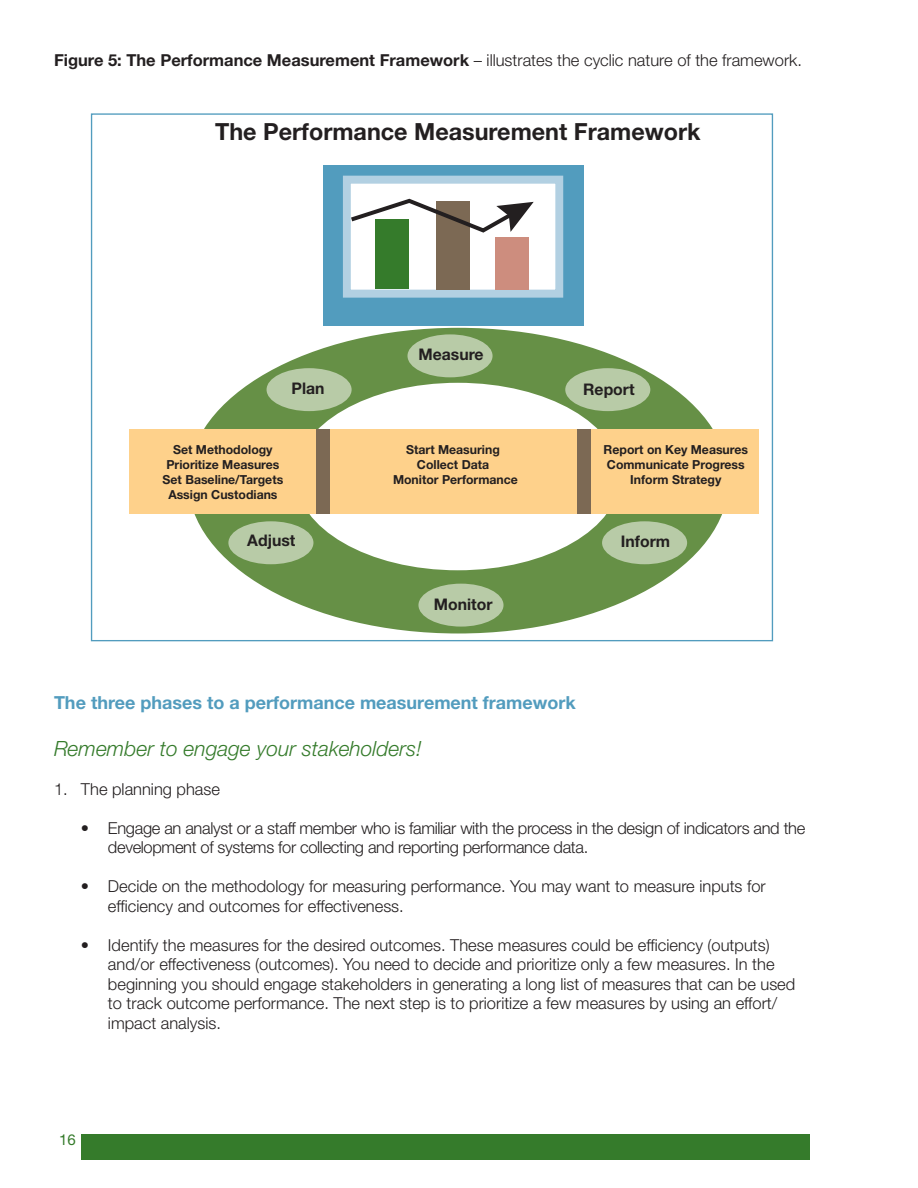
<style>
.page{position:relative;width:918px;height:1188px;background:#fff}
.page>*{position:absolute;margin:0;border:0;box-sizing:border-box;transform-origin:0 0}
.t1{font:700 23.7px "Helvetica Neue LT Std";color:#231f20}
.Quotes{font:italic 300 21px "Helvetica Neue LT Std";color:#357b2b}
.Heading_3{font:700 18px "Helvetica Neue LT Std";color:#529cbe}
.Body_text{font:300 16.5px/19.5px "Helvetica Neue LT Std";color:#231f20}
.Body_text-2{font:300 16.5px/19.5px "Helvetica Neue LT Std";letter-spacing:-.02em;color:#231f20}
.Body_text-3{font:700 16.5px "Helvetica Neue LT Std";color:#231f20}
.t2{font:700 16.05px "Helvetica Neue LT Std";color:#231f20}
.t3{font:15px "Helvetica Neue LT Std";color:#357b2b}
.t4{font:700 12.45px/15px "Helvetica Neue LT Std";color:#231f20;text-align:center}
.s1{font-weight:300}
</style>
<div class="page">
<div style="left:81px;top:1135px;width:729px;height:25px;background:#357b2b"></div>
<div style="left:188px;top:328px;width:541px;height:306px;background:#669046;border-radius:50%"></div>
<div style="left:296px;top:383px;width:324px;height:187px;background:#fff;border-radius:50%"></div>
<div style="left:323px;top:165px;width:261px;height:161px;background:#529cbe"></div>
<div style="left:347px;top:180px;width:212px;height:114px;background:#fff"></div>
<div style="left:343px;top:176px;width:220px;height:122px;border:8px solid #b2d0e2"></div>
<div style="left:376px;top:219px;width:33px;height:70px;background:#357b2b"></div>
<div style="left:437px;top:201px;width:33px;height:88px;background:#7c6954"></div>
<div style="left:495px;top:237px;width:34px;height:52px;background:#cd8d7e"></div>
<svg style="left:347px;top:197px;width:187px;height:38px"></svg>
<div style="left:129px;top:429px;width:630px;height:84px;background:#fed18b"></div>
<div style="left:316px;top:429px;width:14px;height:84px;background:#7c6954"></div>
<div style="left:577px;top:429px;width:13px;height:84px;background:#7c6954"></div>
<div style="left:267px;top:368px;width:85px;height:43px;background:#b8cba7;border-radius:50%"></div>
<div style="left:408px;top:334px;width:85px;height:43px;background:#b8cba7;border-radius:50%"></div>
<div style="left:565px;top:368px;width:85px;height:43px;background:#b8cba7;border-radius:50%"></div>
<div style="left:228px;top:521px;width:85px;height:43px;background:#b8cba7;border-radius:50%"></div>
<div style="left:418px;top:584px;width:86px;height:43px;background:#b8cba7;border-radius:50%"></div>
<div style="left:602px;top:521px;width:85px;height:43px;background:#b8cba7;border-radius:50%"></div>
<p class="Body_text-3" style="left:54px;top:50px;width:750px">Figure 5: The Performance Measurement Framework <span class="s1">– illustrates the cyclic nature of the framework.</span></p>
<p class="t1" style="left:215px;top:117px;width:487px">The Performance Measurement Framework</p>
<p class="t2" style="left:292px;top:378px;width:34px">Plan</p>
<p class="t2" style="left:418px;top:345px;width:67px">Measure</p>
<p class="t2" style="left:583px;top:379px;width:53px">Report</p>
<p class="t4" style="left:163px;top:441px;width:122px">Set Methodology<br>Prioritize Measures<br>Set Baseline/Targets<br>Assign Custodians</p>
<p class="t4" style="left:393px;top:441px;width:126px">Start Measuring<br>Collect Data<br>Monitor Performance</p>
<p class="t4" style="left:604px;top:441px;width:146px">Report on Key Measures<br>Communicate Progress<br>Inform Strategy</p>
<p class="t2" style="left:247px;top:531px;width:50px">Adjust</p>
<p class="t2" style="left:434px;top:595px;width:60px">Monitor</p>
<p class="t2" style="left:621px;top:532px;width:51px">Inform</p>
<p class="Heading_3" style="left:54px;top:691px;width:523px">The three phases to a performance measurement framework</p>
<p class="Quotes" style="left:54px;top:736px;width:370px">Remember to engage your stakeholders!</p>
<p class="Body_text" style="left:54px;top:779px;width:168px">1. The planning phase</p>
<p class="Body_text-2" style="left:108px;top:818px;width:699px;text-indent:-27px">• Engage an analyst or a staff member who is familiar with the process in the design of indicators and the development of systems for collecting and reporting performance data.</p>
<p class="Body_text" style="left:108px;top:876px;width:659px;text-indent:-27px">• Decide on the methodology for measuring performance. You may want to measure inputs for efficiency and outcomes for effectiveness.</p>
<p class="Body_text" style="left:108px;top:935px;width:689px;text-indent:-27px">• Identify the measures for the desired outcomes. These measures could be efficiency (outputs) and/or effectiveness (outcomes). You need to decide and prioritize only a few measures. In the beginning you should engage stakeholders in generating a long list of measures that can be used to track outcome performance. The next step is to prioritize a few measures by using an effort/ impact analysis.</p>
<p class="t3" style="left:59px;top:1130px;width:18px">16</p>
</div>
